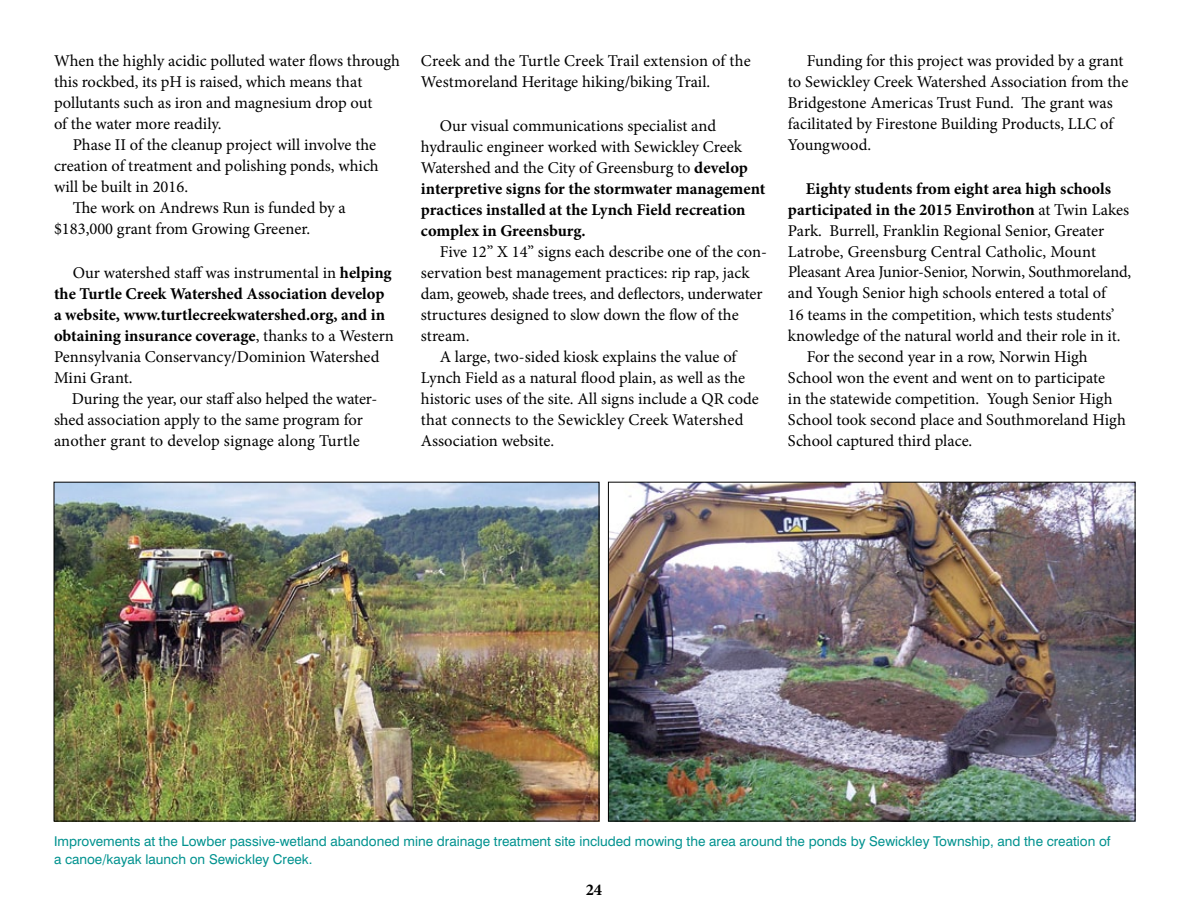
<style>
.page{position:relative;width:1188px;height:918px;background:#fff}
.page>*{position:absolute;margin:0;border:0;box-sizing:border-box;transform-origin:0 0}
.t1{font:16.5px/21px "Minion Pro";color:#000}
.t2{font:700 16.5px/21px "Minion Pro";color:#000}
.t3{font:13.5px/18px "Swiss 721 BT";color:#00928f}
.s1{font-weight:400}
</style>
<div class="page">
<img style="left:56px;top:484px;width:541px;height:335px">
<img style="left:610px;top:484px;width:523px;height:335px">
<p class="t1" style="left:54px;top:50px;width:347px">When the highly acidic polluted water flows through this rockbed, its pH is raised, which means that pollutants such as iron and magnesium drop out<br>of the water more readily.</p>
<p class="t1" style="left:73px;top:134px;width:305px">Phase II of the cleanup project will involve the</p>
<p class="t1" style="left:54px;top:155px;width:326px">creation of treatment and polishing ponds, which</p>
<p class="t1" style="left:54px;top:176px;width:136px">will be built in 2016.</p>
<p class="t1" style="left:73px;top:197px;width:275px">The work on Andrews Run is funded by a</p>
<p class="t1" style="left:54px;top:218px;width:258px">$183,000 grant from Growing Greener.</p>
<p class="t2" style="left:54px;top:262px;width:341px;text-indent:19px"><span class="s1">Our watershed staff was instrumental in</span> helping the Turtle Creek Watershed Association develop a website, www.turtlecreekwatershed.org, and in obtaining insurance coverage<span class="s1">, thanks to a Western Pennsylvania Conservancy/Dominion Watershed Mini Grant.</span></p>
<p class="t1" style="left:54px;top:388px;width:325px;text-indent:18px">During the year, our staff also helped the water&shy;shed association apply to the same program for another grant to develop signage along Turtle</p>
<p class="t1" style="left:421px;top:50px;width:331px">Creek and the Turtle Creek Trail extension of the<br>Westmoreland Heritage hiking/biking Trail.</p>
<p class="t2" style="left:421px;top:115px;width:346px;text-indent:19px"><span class="s1">Our visual communications specialist and hydraulic engineer worked with Sewickley Creek Watershed and the City of Greensburg to</span> develop interpretive signs for the stormwater management practices installed at the Lynch Field recreation complex in Greensburg.</p>
<p class="t1" style="left:440px;top:241px;width:329px">Five 12” X 14” signs each describe one of the con-</p>
<p class="t1" style="left:421px;top:262px;width:330px">servation best management practices: rip rap, jack</p>
<p class="t1" style="left:421px;top:283px;width:343px">dam, geoweb, shade trees, and deflectors, underwater</p>
<p class="t1" style="left:421px;top:304px;width:319px">structures designed to slow down the flow of the</p>
<p class="t1" style="left:421px;top:325px;width:50px">stream.</p>
<p class="t1" style="left:440px;top:346px;width:298px">A large, two-sided kiosk explains the value of</p>
<p class="t1" style="left:421px;top:367px;width:326px">Lynch Field as a natural flood plain, as well as the</p>
<p class="t1" style="left:421px;top:388px;width:339px">historic uses of the site. All signs include a QR code</p>
<p class="t1" style="left:421px;top:409px;width:324px">that connects to the Sewickley Creek Watershed</p>
<p class="t1" style="left:421px;top:430px;width:135px">Association website.</p>
<p class="t1" style="left:788px;top:50px;width:342px;text-indent:19px">Funding for this project was provided by a grant to Sewickley Creek Watershed Association from the Bridgestone Americas Trust Fund. The grant was facilitated by Firestone Building Products, LLC of Youngwood.</p>
<p class="t2" style="left:806px;top:178px;width:307px">Eighty students from eight area high schools</p>
<p class="t2" style="left:788px;top:199px;width:343px">participated in the 2015 Envirothon <span class="s1">at Twin Lakes</span></p>
<p class="t1" style="left:788px;top:220px;width:318px">Park. Burrell, Franklin Regional Senior, Greater</p>
<p class="t1" style="left:788px;top:241px;width:310px">Latrobe, Greensburg Central Catholic, Mount</p>
<p class="t1" style="left:788px;top:262px;width:345px">Pleasant Area Junior-Senior, Norwin, Southmoreland,</p>
<p class="t1" style="left:788px;top:283px;width:319px">and Yough Senior high schools entered a total of</p>
<p class="t1" style="left:788px;top:304px;width:328px">16 teams in the competition, which tests students’</p>
<p class="t1" style="left:788px;top:325px;width:334px">knowledge of the natural world and their role in it.</p>
<p class="t1" style="left:807px;top:346px;width:283px">For the second year in a row, Norwin High</p>
<p class="t1" style="left:788px;top:367px;width:319px">School won the event and went on to participate</p>
<p class="t1" style="left:788px;top:388px;width:326px">in the statewide competition. Yough Senior High</p>
<p class="t1" style="left:788px;top:409px;width:339px">School took second place and Southmoreland High</p>
<p class="t1" style="left:788px;top:430px;width:186px">School captured third place.</p>
<p class="t3" style="left:54px;top:832px;width:1058px">Improvements at the Lowber passive-wetland abandoned mine drainage treatment site included mowing the area around the ponds by Sewickley Township, and the creation of a canoe/kayak launch on Sewickley Creek.</p>
<p class="t2" style="left:586px;top:879px;width:18px">24</p>
</div>
